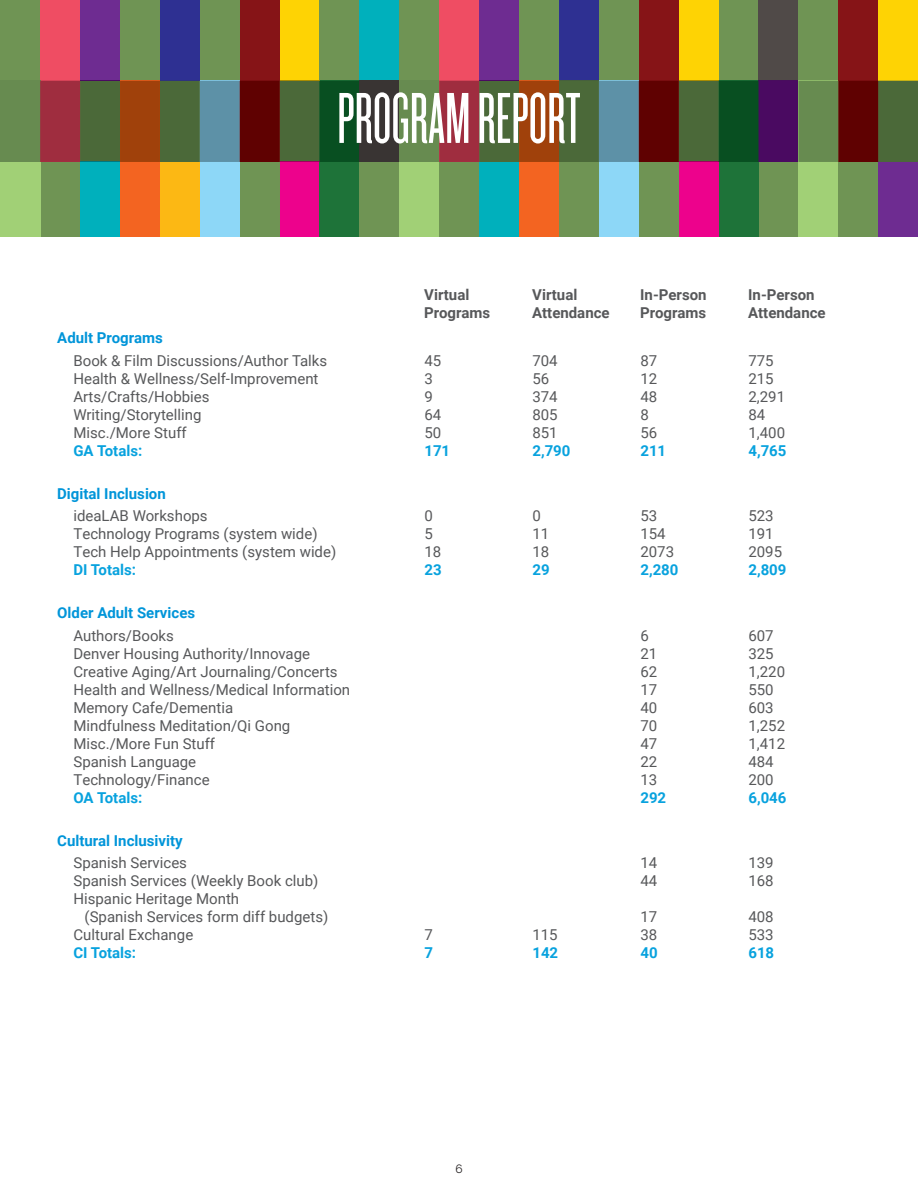
<style>
.page{position:relative;width:918px;height:1188px;background:#fff}
.page>*{position:absolute;margin:0;border:0;box-sizing:border-box;transform-origin:0 0}
.t1{font:75px "Knockout HTF26 Junior Flyweight";color:#fff}
.t2{font:15px/18px "Roboto";color:#57585a}
.t3{font:700 15px "Roboto";color:#08a2de}
.t4{font:700 15px/18px "Roboto";color:#57585a}
.t5{font:700 15px "Roboto";color:#0095d9}
.t6{font:12px "Raleway";color:#231f20}
</style>
<div class="page">
<div style="left:0;top:0;width:918px;height:237px;background:#6f9454"></div>
<div style="left:80px;top:0;width:40px;height:81px;background:#6e2c91"></div>
<div style="left:160px;top:0;width:40px;height:81px;background:#2e3092"></div>
<div style="left:878px;top:162px;width:40px;height:75px;background:#6e2c91"></div>
<div style="left:80px;top:162px;width:40px;height:75px;background:#00b0bc"></div>
<div style="left:160px;top:162px;width:40px;height:75px;background:#fcb814"></div>
<div style="left:359px;top:0;width:40px;height:81px;background:#00b0bc"></div>
<div style="left:0;top:81px;width:40px;height:156px;background:#a1d076"></div>
<div style="left:120px;top:81px;width:40px;height:156px;background:#f36421"></div>
<div style="left:40px;top:0;width:40px;height:162px;background:#ef4d63"></div>
<div style="left:280px;top:0;width:39px;height:81px;background:#fed304"></div>
<div style="left:280px;top:162px;width:40px;height:75px;background:#ed028c"></div>
<div style="left:200px;top:81px;width:40px;height:156px;background:#8dd7f7"></div>
<div style="left:320px;top:81px;width:39px;height:156px;background:#1e7339"></div>
<div style="left:240px;top:0;width:40px;height:162px;background:#861417"></div>
<div style="left:878px;top:0;width:40px;height:81px;background:#fed304"></div>
<div style="left:838px;top:0;width:40px;height:162px;background:#861417"></div>
<div style="left:479px;top:0;width:40px;height:81px;background:#6e2c91"></div>
<div style="left:479px;top:162px;width:40px;height:75px;background:#00b0bc"></div>
<div style="left:399px;top:81px;width:40px;height:156px;background:#a1d076"></div>
<div style="left:798px;top:81px;width:40px;height:156px;background:#a1d076"></div>
<div style="left:519px;top:81px;width:40px;height:156px;background:#f36421"></div>
<div style="left:439px;top:0;width:40px;height:162px;background:#ef4d63"></div>
<div style="left:559px;top:0;width:40px;height:81px;background:#2e3092"></div>
<div style="left:679px;top:0;width:40px;height:81px;background:#fed304"></div>
<div style="left:679px;top:162px;width:40px;height:75px;background:#ed028c"></div>
<div style="left:599px;top:81px;width:40px;height:156px;background:#8dd7f7"></div>
<div style="left:719px;top:81px;width:40px;height:156px;background:#1e7339"></div>
<div style="left:639px;top:0;width:40px;height:162px;background:#861417"></div>
<div style="left:758px;top:0;width:40px;height:81px;background:#504a48"></div>
<div style="left:80px;top:81px;width:439px;height:81px;background:#4b6939"></div>
<hr style="left:80px;top:162px;width:40px;height:1px;background:#007880">
<div style="left:0;top:81px;width:40px;height:81px;background:#678b50"></div>
<div style="left:40px;top:81px;width:40px;height:81px;background:#9f2d3f"></div>
<div style="left:320px;top:81px;width:39px;height:81px;background:#084f21"></div>
<svg style="left:120px;top:81px;width:160px;height:81px;background:#694f3b"></svg>
<div style="left:359px;top:81px;width:40px;height:81px;background:#393433"></div>
<div style="left:399px;top:81px;width:40px;height:81px;background:#678b50"></div>
<div style="left:439px;top:81px;width:40px;height:81px;background:#9f2d3f"></div>
<hr style="left:679px;top:162px;width:40px;height:1px;background:#9e015e">
<svg style="left:519px;top:81px;width:399px;height:81px;background:#554b38"></svg>
<h1 class="t1" style="left:337px;top:82px;width:245px">PROGRAM REPORT</h1>
<p class="t5" style="left:57px;top:327px;width:107px">Adult Programs</p>
<p class="t4" style="left:424px;top:285px;width:67px">Virtual<br>Programs</p>
<p class="t4" style="left:532px;top:285px;width:79px">Virtual<br>Attendance</p>
<p class="t4" style="left:640px;top:285px;width:68px">In-Person<br>Programs</p>
<p class="t4" style="left:748px;top:285px;width:79px">In-Person<br>Attendance</p>
<p class="t2" style="left:73px;top:351px;width:255px">Book &amp; Film Discussions/Author Talks</p>
<p class="t2" style="left:424px;top:351px;width:18px">45</p>
<p class="t2" style="left:532px;top:351px;width:27px">704</p>
<p class="t2" style="left:640px;top:351px;width:18px">87</p>
<p class="t2" style="left:748px;top:351px;width:27px">775</p>
<p class="t2" style="left:73px;top:369px;width:247px">Health &amp; Wellness/Self-Improvement</p>
<p class="t2" style="left:424px;top:369px;width:10px">3</p>
<p class="t2" style="left:532px;top:369px;width:18px">56</p>
<p class="t2" style="left:640px;top:369px;width:18px">12</p>
<p class="t2" style="left:748px;top:369px;width:27px">215</p>
<p class="t2" style="left:73px;top:387px;width:138px">Arts/Crafts/Hobbies</p>
<p class="t2" style="left:424px;top:387px;width:10px">9</p>
<p class="t2" style="left:532px;top:387px;width:27px">374</p>
<p class="t2" style="left:640px;top:387px;width:18px">48</p>
<p class="t2" style="left:748px;top:387px;width:38px">2,291</p>
<p class="t2" style="left:73px;top:405px;width:130px">Writing/Storytelling</p>
<p class="t2" style="left:424px;top:405px;width:18px">64</p>
<p class="t2" style="left:532px;top:405px;width:27px">805</p>
<p class="t2" style="left:640px;top:405px;width:10px">8</p>
<p class="t2" style="left:748px;top:405px;width:18px">84</p>
<p class="t2" style="left:73px;top:423px;width:115px">Misc./More Stuff</p>
<p class="t2" style="left:424px;top:423px;width:18px">50</p>
<p class="t2" style="left:532px;top:423px;width:27px">851</p>
<p class="t2" style="left:640px;top:423px;width:18px">56</p>
<p class="t2" style="left:748px;top:423px;width:38px">1,400</p>
<p class="t3" style="left:73px;top:440px;width:70px">GA Totals:</p>
<p class="t3" style="left:424px;top:440px;width:27px">171</p>
<p class="t3" style="left:532px;top:440px;width:40px">2,790</p>
<p class="t3" style="left:640px;top:440px;width:27px">211</p>
<p class="t3" style="left:748px;top:440px;width:40px">4,765</p>
<p class="t5" style="left:57px;top:483px;width:110px">Digital Inclusion</p>
<p class="t2" style="left:73px;top:506px;width:136px">ideaLAB Workshops</p>
<p class="t2" style="left:424px;top:506px;width:10px">0</p>
<p class="t2" style="left:532px;top:506px;width:10px">0</p>
<p class="t2" style="left:640px;top:506px;width:18px">53</p>
<p class="t2" style="left:748px;top:506px;width:27px">523</p>
<p class="t2" style="left:73px;top:524px;width:246px">Technology Programs (system wide)</p>
<p class="t2" style="left:424px;top:524px;width:10px">5</p>
<p class="t2" style="left:532px;top:524px;width:18px">11</p>
<p class="t2" style="left:640px;top:524px;width:27px">154</p>
<p class="t2" style="left:748px;top:524px;width:27px">191</p>
<p class="t2" style="left:73px;top:542px;width:264px">Tech Help Appointments (system wide)</p>
<p class="t2" style="left:424px;top:542px;width:18px">18</p>
<p class="t2" style="left:532px;top:542px;width:18px">18</p>
<p class="t2" style="left:640px;top:542px;width:35px">2073</p>
<p class="t2" style="left:748px;top:542px;width:35px">2095</p>
<p class="t3" style="left:73px;top:560px;width:64px">DI Totals:</p>
<p class="t3" style="left:424px;top:560px;width:19px">23</p>
<p class="t3" style="left:532px;top:560px;width:19px">29</p>
<p class="t3" style="left:640px;top:560px;width:40px">2,280</p>
<p class="t3" style="left:748px;top:560px;width:40px">2,809</p>
<p class="t5" style="left:57px;top:602px;width:139px">Older Adult Services</p>
<p class="t2" style="left:73px;top:626px;width:102px">Authors/Books</p>
<p class="t2" style="left:640px;top:626px;width:10px">6</p>
<p class="t2" style="left:748px;top:626px;width:27px">607</p>
<p class="t2" style="left:73px;top:644px;width:238px">Denver Housing Authority/Innovage</p>
<p class="t2" style="left:640px;top:644px;width:18px">21</p>
<p class="t2" style="left:748px;top:644px;width:27px">325</p>
<p class="t2" style="left:73px;top:662px;width:266px">Creative Aging/Art Journaling/Concerts</p>
<p class="t2" style="left:640px;top:662px;width:18px">62</p>
<p class="t2" style="left:748px;top:662px;width:38px">1,220</p>
<p class="t2" style="left:73px;top:680px;width:278px">Health and Wellness/Medical Information</p>
<p class="t2" style="left:640px;top:680px;width:18px">17</p>
<p class="t2" style="left:748px;top:680px;width:27px">550</p>
<p class="t2" style="left:73px;top:698px;width:161px">Memory Cafe/Dementia</p>
<p class="t2" style="left:640px;top:698px;width:18px">40</p>
<p class="t2" style="left:748px;top:698px;width:27px">603</p>
<p class="t2" style="left:73px;top:716px;width:218px">Mindfulness Meditation/Qi Gong</p>
<p class="t2" style="left:640px;top:716px;width:18px">70</p>
<p class="t2" style="left:748px;top:716px;width:38px">1,252</p>
<p class="t2" style="left:73px;top:734px;width:143px">Misc./More Fun Stuff</p>
<p class="t2" style="left:640px;top:734px;width:18px">47</p>
<p class="t2" style="left:748px;top:734px;width:38px">1,412</p>
<p class="t2" style="left:73px;top:752px;width:124px">Spanish Language</p>
<p class="t2" style="left:640px;top:752px;width:18px">22</p>
<p class="t2" style="left:748px;top:752px;width:27px">484</p>
<p class="t2" style="left:73px;top:770px;width:138px">Technology/Finance</p>
<p class="t2" style="left:640px;top:770px;width:18px">13</p>
<p class="t2" style="left:748px;top:770px;width:27px">200</p>
<p class="t3" style="left:73px;top:787px;width:70px">OA Totals:</p>
<p class="t3" style="left:640px;top:787px;width:27px">292</p>
<p class="t3" style="left:748px;top:787px;width:40px">6,046</p>
<p class="t5" style="left:57px;top:830px;width:127px">Cultural Inclusivity</p>
<p class="t2" style="left:73px;top:853px;width:115px">Spanish Services</p>
<p class="t2" style="left:640px;top:853px;width:18px">14</p>
<p class="t2" style="left:748px;top:853px;width:27px">139</p>
<p class="t2" style="left:73px;top:871px;width:246px">Spanish Services (Weekly Book club)</p>
<p class="t2" style="left:640px;top:871px;width:18px">44</p>
<p class="t2" style="left:748px;top:871px;width:27px">168</p>
<p class="t2" style="left:85px;top:889px;width:245px;text-indent:-11px">Hispanic Heritage Month<br>(Spanish Services form diff budgets)</p>
<p class="t2" style="left:640px;top:907px;width:18px">17</p>
<p class="t2" style="left:748px;top:907px;width:27px">408</p>
<p class="t2" style="left:73px;top:925px;width:121px">Cultural Exchange</p>
<p class="t2" style="left:424px;top:925px;width:10px">7</p>
<p class="t2" style="left:532px;top:925px;width:27px">115</p>
<p class="t2" style="left:640px;top:925px;width:18px">38</p>
<p class="t2" style="left:748px;top:925px;width:27px">533</p>
<p class="t3" style="left:73px;top:942px;width:64px">CI Totals:</p>
<p class="t3" style="left:424px;top:942px;width:10px">7</p>
<p class="t3" style="left:532px;top:942px;width:27px">142</p>
<p class="t3" style="left:640px;top:942px;width:19px">40</p>
<p class="t3" style="left:748px;top:942px;width:27px">618</p>
<p class="t6" style="left:455px;top:1162px;width:9px">6</p>
</div>
